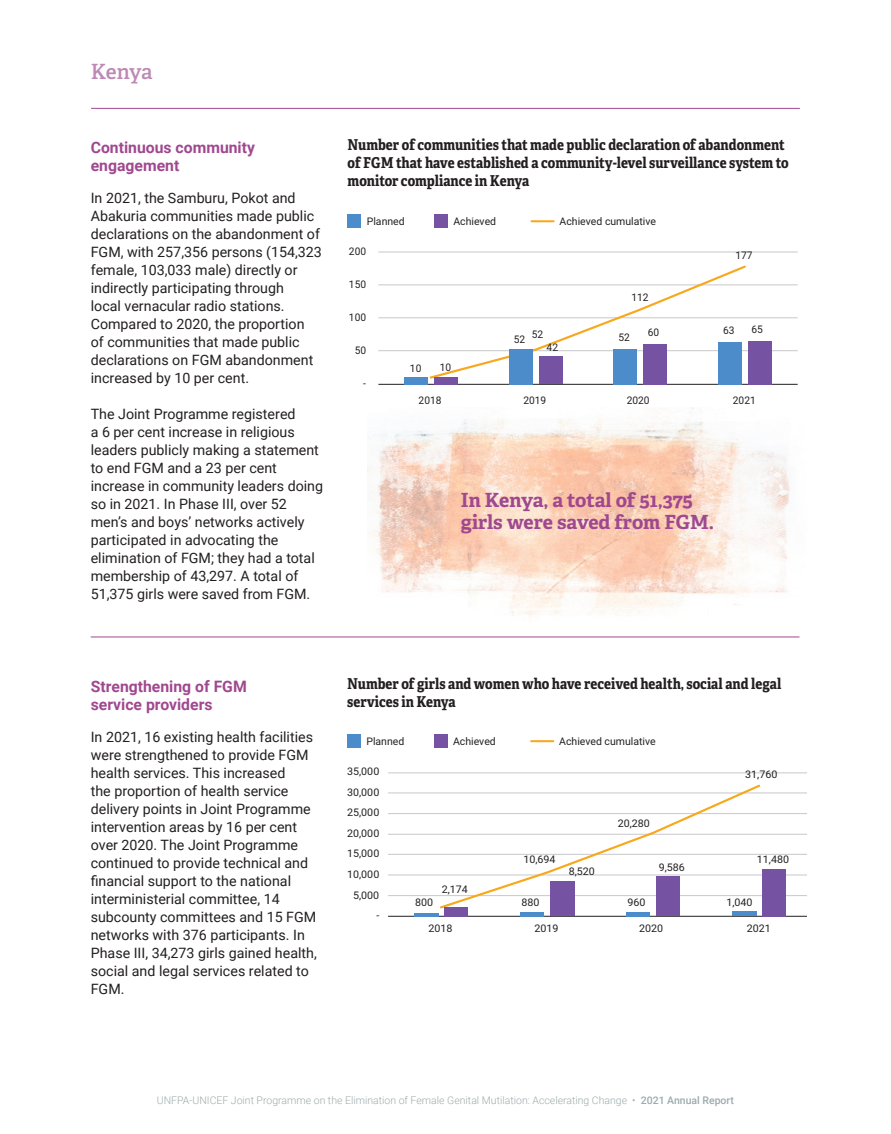
<style>
.page{position:relative;width:891px;height:1134px;background:#fff}
.page>*{position:absolute;margin:0;border:0;box-sizing:border-box;transform-origin:0 0}
.cpro-country{font:600 21px "Adelle";letter-spacing:-.02em;color:#bd89b4}
.s1{font:700 19.5px/22.4px "Adelle";letter-spacing:-.005em;color:#a0488f}
.s2_sub{font:700 15.75px/18px "Roboto";color:#a0488f}
.t1{font:700 15px/18px "Adelle Condensed";color:#231f20}
.body{font:14.25px/18px "Roboto";color:#231f20}
.t2{font:10.5px "Roboto";color:#231f20}
.t3{font:300 10.5px "Roboto";color:#9cabab}
.s1{font-weight:500}
</style>
<div class="page">
<hr style="left:91px;top:108px;width:709px;height:1px;background:#a0488f">
<img style="left:368px;top:408px;width:432px;height:229px">
<hr style="left:388px;top:773px;width:418px;height:1px;background:#c7c8ca">
<hr style="left:388px;top:793px;width:418px;height:1px;background:#c7c8ca">
<hr style="left:388px;top:813px;width:418px;height:1px;background:#c7c8ca">
<hr style="left:388px;top:834px;width:418px;height:1px;background:#c7c8ca">
<hr style="left:388px;top:854px;width:418px;height:1px;background:#c7c8ca">
<hr style="left:388px;top:875px;width:418px;height:1px;background:#c7c8ca">
<hr style="left:388px;top:895px;width:418px;height:1px;background:#c7c8ca">
<hr style="left:388px;top:916px;width:418px;height:1px;background:#231f20">
<svg style="left:438px;top:784px;width:324px;height:126px"></svg>
<div style="left:763px;top:869px;width:23px;height:47px;background:#7552a2"></div>
<div style="left:657px;top:877px;width:23px;height:39px;background:#7552a2"></div>
<div style="left:550px;top:881px;width:24px;height:35px;background:#7552a2"></div>
<div style="left:444px;top:907px;width:24px;height:9px;background:#7552a2"></div>
<hr style="left:732px;top:912px;width:24px;height:4px;background:#4c8cca">
<hr style="left:626px;top:912px;width:24px;height:4px;background:#4c8cca">
<hr style="left:521px;top:912px;width:23px;height:4px;background:#4c8cca">
<hr style="left:414px;top:913px;width:24px;height:3px;background:#4c8cca">
<hr style="left:531px;top:740px;width:22px;height:2px;background:#f8a81b">
<div style="left:347px;top:734px;width:14px;height:14px;background:#4c8cca"></div>
<div style="left:434px;top:734px;width:14px;height:14px;background:#7552a2"></div>
<hr style="left:378px;top:252px;width:420px;height:1px;background:#c7c8ca">
<hr style="left:378px;top:285px;width:420px;height:1px;background:#c7c8ca">
<hr style="left:378px;top:318px;width:420px;height:1px;background:#c7c8ca">
<hr style="left:378px;top:350px;width:420px;height:1px;background:#c7c8ca">
<hr style="left:378px;top:384px;width:420px;height:1px;background:#231f20">
<svg style="left:428px;top:265px;width:320px;height:115px"></svg>
<div style="left:748px;top:341px;width:23px;height:43px;background:#7552a2"></div>
<div style="left:644px;top:344px;width:23px;height:40px;background:#7552a2"></div>
<div style="left:539px;top:356px;width:23px;height:28px;background:#7552a2"></div>
<div style="left:434px;top:377px;width:24px;height:7px;background:#7552a2"></div>
<div style="left:718px;top:342px;width:24px;height:42px;background:#4c8cca"></div>
<div style="left:614px;top:349px;width:23px;height:35px;background:#4c8cca"></div>
<div style="left:509px;top:349px;width:23px;height:35px;background:#4c8cca"></div>
<div style="left:404px;top:377px;width:24px;height:7px;background:#4c8cca"></div>
<hr style="left:531px;top:220px;width:23px;height:2px;background:#f8a81b">
<div style="left:348px;top:214px;width:13px;height:14px;background:#4c8cca"></div>
<div style="left:434px;top:214px;width:14px;height:14px;background:#7552a2"></div>
<hr style="left:91px;top:637px;width:709px;height:1px;background:#a0488f">
<p class="cpro-country" style="left:91px;top:58px;width:64px">Kenya</p>
<p class="s2_sub" style="left:91px;top:138px;width:166px">Continuous community engagement</p>
<p class="body" style="left:91px;top:188px;width:233px">In 2021, the Samburu, Pokot and<br>Abakuria communities made public declarations on the abandonment of<br>FGM, with 257,356 persons (154,323 female, 103,033 male) directly or indirectly participating through<br>local vernacular radio stations.<br>Compared to 2020, the proportion<br>of communities that made public declarations on FGM abandonment increased by 10 per cent.</p>
<p class="body" style="left:91px;top:404px;width:234px">The Joint Programme registered<br>a 6 per cent increase in religious leaders publicly making a statement to end FGM and a 23 per cent increase in community leaders doing so in 2021. In Phase III, over 52 men’s and boys’ networks actively participated in advocating the elimination of FGM; they had a total membership of 43,297. A total of<br>51,375 girls were saved from FGM.</p>
<p class="t1" style="left:348px;top:135px;width:443px">Number of communities that made public declaration of abandonment of FGM that have established a community-level surveillance system to monitor compliance in Kenya</p>
<p class="t2" style="left:367px;top:215px;width:39px">Planned</p>
<p class="t2" style="left:453px;top:215px;width:44px">Achieved</p>
<p class="t2" style="left:560px;top:215px;width:98px">Achieved cumulative</p>
<p class="t2" style="left:349px;top:245px;width:19px">200</p>
<p class="t2" style="left:349px;top:279px;width:19px">150</p>
<p class="t2" style="left:349px;top:312px;width:19px">100</p>
<p class="t2" style="left:631px;top:291px;width:19px">112</p>
<p class="t2" style="left:735px;top:250px;width:19px">177</p>
<p class="t2" style="left:355px;top:345px;width:13px">50</p>
<p class="t2" style="left:363px;top:377px;width:4px">-</p>
<p class="t2" style="left:410px;top:363px;width:13px">10</p>
<p class="t2" style="left:440px;top:361px;width:13px">10</p>
<p class="t2" style="left:532px;top:328px;width:13px">52</p>
<p class="t2" style="left:514px;top:333px;width:13px">52</p>
<p class="t2" style="left:619px;top:332px;width:13px">52</p>
<p class="t2" style="left:547px;top:341px;width:13px">42</p>
<p class="t2" style="left:648px;top:326px;width:13px">60</p>
<p class="t2" style="left:751px;top:323px;width:13px">65</p>
<p class="t2" style="left:723px;top:325px;width:13px">63</p>
<p class="t2" style="left:419px;top:394px;width:24px">2018</p>
<p class="t2" style="left:523px;top:394px;width:24px">2019</p>
<p class="t2" style="left:627px;top:394px;width:24px">2020</p>
<p class="t2" style="left:733px;top:394px;width:24px">2021</p>
<p class="s1" style="left:461px;top:489px;width:255px">In Kenya, a total of 51,375 girls were saved from FGM.</p>
<p class="s2_sub" style="left:91px;top:677px;width:158px">Strengthening of FGM service providers</p>
<p class="body" style="left:91px;top:727px;width:228px">In 2021, 16 existing health facilities were strengthened to provide FGM health services. This increased<br>the proportion of health service delivery points in Joint Programme intervention areas by 16 per cent over 2020. The Joint Programme continued to provide technical and financial support to the national interministerial committee, 14 subcounty committees and 15 FGM networks with 376 participants. In<br>Phase III, 34,273 girls gained health, social and legal services related to<br>FGM.</p>
<p class="t1" style="left:347px;top:674px;width:436px">Number of girls and women who have received health, social and legal services in Kenya</p>
<p class="t2" style="left:366px;top:735px;width:39px">Planned</p>
<p class="t2" style="left:453px;top:735px;width:44px">Achieved</p>
<p class="t2" style="left:559px;top:735px;width:98px">Achieved cumulative</p>
<p class="t2" style="left:347px;top:765px;width:34px">35,000</p>
<p class="t2" style="left:347px;top:786px;width:34px">30,000</p>
<p class="t2" style="left:347px;top:807px;width:34px">25,000</p>
<p class="t2" style="left:347px;top:827px;width:34px">20,000</p>
<p class="t2" style="left:618px;top:817px;width:34px">20,280</p>
<p class="t2" style="left:745px;top:769px;width:34px">31,760</p>
<p class="t2" style="left:347px;top:847px;width:34px">15,000</p>
<p class="t2" style="left:347px;top:868px;width:34px">10,000</p>
<p class="t2" style="left:353px;top:889px;width:28px">5,000</p>
<p class="t2" style="left:376px;top:909px;width:4px">-</p>
<p class="t2" style="left:442px;top:883px;width:28px">2,174</p>
<p class="t2" style="left:523px;top:854px;width:34px">10,694</p>
<p class="t2" style="left:757px;top:853px;width:34px">11,480</p>
<p class="t2" style="left:569px;top:865px;width:28px">8,520</p>
<p class="t2" style="left:659px;top:861px;width:28px">9,586</p>
<p class="t2" style="left:415px;top:897px;width:20px">800</p>
<p class="t2" style="left:521px;top:897px;width:20px">880</p>
<p class="t2" style="left:627px;top:896px;width:20px">960</p>
<p class="t2" style="left:726px;top:896px;width:28px">1,040</p>
<p class="t2" style="left:428px;top:922px;width:26px">2018</p>
<p class="t2" style="left:535px;top:922px;width:26px">2019</p>
<p class="t2" style="left:639px;top:922px;width:26px">2020</p>
<p class="t2" style="left:747px;top:922px;width:26px">2021</p>
<p class="t3" style="left:157px;top:1093px;width:579px">UNFPA-UNICEF Joint Programme on the Elimination of Female Genital Mutilation: Accelerating Change • <span class="s1">2021 Annual Report</span></p>
</div>
